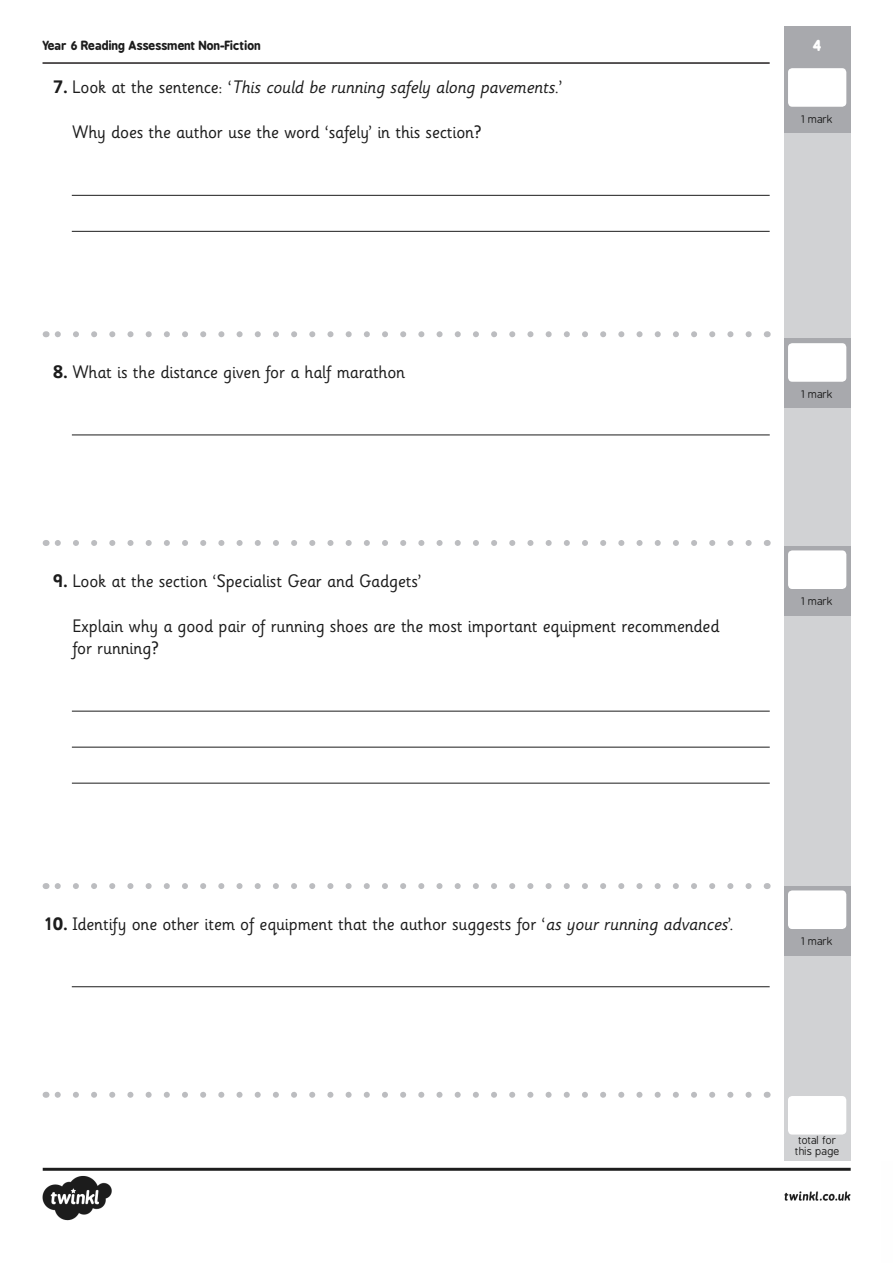
<style>
.page{position:relative;width:893px;height:1263px;background:#fff}
.page>*{position:absolute;margin:0;border:0;box-sizing:border-box;transform-origin:0 0}
.t1{font:18px/22.5px "Sassoon Infant Rg";letter-spacing:-.01em;color:#1c1c1c}
.t2{font:italic 18px "Sassoon Infant Rg";color:#1c1c1c}
.Marks{font:700 15px "B Preplay";color:#fff}
.t3{font:700 12px "B Preplay";color:#1c1c1c}
.Marks-2{font:10.5px "B Preplay";color:#1c1c1c}
.Marks-3{font:10.5px "B Preplay";letter-spacing:-.025em;color:#1c1c1c}
.s1{font-weight:700;font-style:normal}
.s2{font-style:normal}
.s3{font-weight:700}
.s4{font-style:italic}
</style>
<div class="page">
<div style="left:784px;top:41px;width:66px;height:1120px;background:#d1d2d4"></div>
<img style="left:42px;top:1167px;width:809px;height:54px">
<div style="left:784px;top:26px;width:66px;height:38px;background:#a8a9ad"></div>
<hr style="left:43px;top:62px;width:727px;height:2px;background:#231f20">
<div style="left:788px;top:1096px;width:58px;height:38px;background:#fff;border-radius:4px"></div>
<svg style="left:55px;top:1092px;width:694px;height:6px"></svg>
<svg style="left:55px;top:331px;width:694px;height:6px"></svg>
<div style="left:784px;top:339px;width:66px;height:69px;background:#a8a9ad"></div>
<div style="left:788px;top:343px;width:58px;height:39px;background:#fff;border-radius:4px"></div>
<hr style="left:72px;top:435px;width:698px;height:1px;background:#1c1c1c">
<svg style="left:55px;top:540px;width:694px;height:6px"></svg>
<hr style="left:72px;top:711px;width:698px;height:1px;background:#1c1c1c">
<hr style="left:72px;top:747px;width:698px;height:1px;background:#1c1c1c">
<hr style="left:72px;top:783px;width:698px;height:1px;background:#1c1c1c">
<div style="left:784px;top:546px;width:66px;height:69px;background:#a8a9ad"></div>
<div style="left:788px;top:550px;width:58px;height:39px;background:#fff;border-radius:4px"></div>
<div style="left:784px;top:64px;width:66px;height:69px;background:#a8a9ad"></div>
<div style="left:788px;top:68px;width:58px;height:39px;background:#fff;border-radius:4px"></div>
<hr style="left:72px;top:195px;width:698px;height:1px;background:#1c1c1c">
<hr style="left:72px;top:231px;width:698px;height:1px;background:#1c1c1c">
<div style="left:784px;top:886px;width:66px;height:69px;background:#a8a9ad"></div>
<div style="left:788px;top:890px;width:58px;height:39px;background:#fff;border-radius:4px"></div>
<svg style="left:55px;top:883px;width:694px;height:6px"></svg>
<hr style="left:72px;top:986px;width:698px;height:1px;background:#1c1c1c">
<p class="t3" style="left:43px;top:38px;width:220px">Year 6 Reading Assessment Non-Fiction</p>
<p class="Marks" style="left:813px;top:36px;width:10px">4</p>
<p class="t2" style="left:53px;top:77px;width:511px"><span class="s1">7 .</span> <span class="s2">L o o k at t h e s e nt e n c e : ‘</span> This could be running safely along pavements<span class="s2">. ’</span></p>
<p class="t1" style="left:72px;top:122px;width:411px">Why does the author use the word ‘safely’ in this section?</p>
<p class="Marks-2" style="left:801px;top:114px;width:33px">1 mark</p>
<p class="t1" style="left:53px;top:361px;width:354px"><span class="s3">8.</span> What is the distance given for a half marathon</p>
<p class="t1" style="left:53px;top:570px;width:370px"><span class="s3">9.</span> Look at the section ‘Specialist Gear and Gadgets’</p>
<p class="t1" style="left:72px;top:615px;width:649px">Explain why a good pair of running shoes are the most important equipment recommended for running?</p>
<p class="Marks-2" style="left:801px;top:389px;width:33px">1 mark</p>
<p class="Marks-2" style="left:801px;top:596px;width:33px">1 mark</p>
<p class="t1" style="left:43px;top:913px;width:692px"><span class="s3">10.</span> Identify one other item of equipment that the author suggests for ‘<span class="s4">as your running advances</span>’.</p>
<p class="Marks-2" style="left:801px;top:936px;width:33px">1 mark</p>
<p class="Marks-3" style="left:799px;top:1135px;width:40px">total for</p>
<p class="Marks-2" style="left:795px;top:1145px;width:46px">this page</p>
</div>
